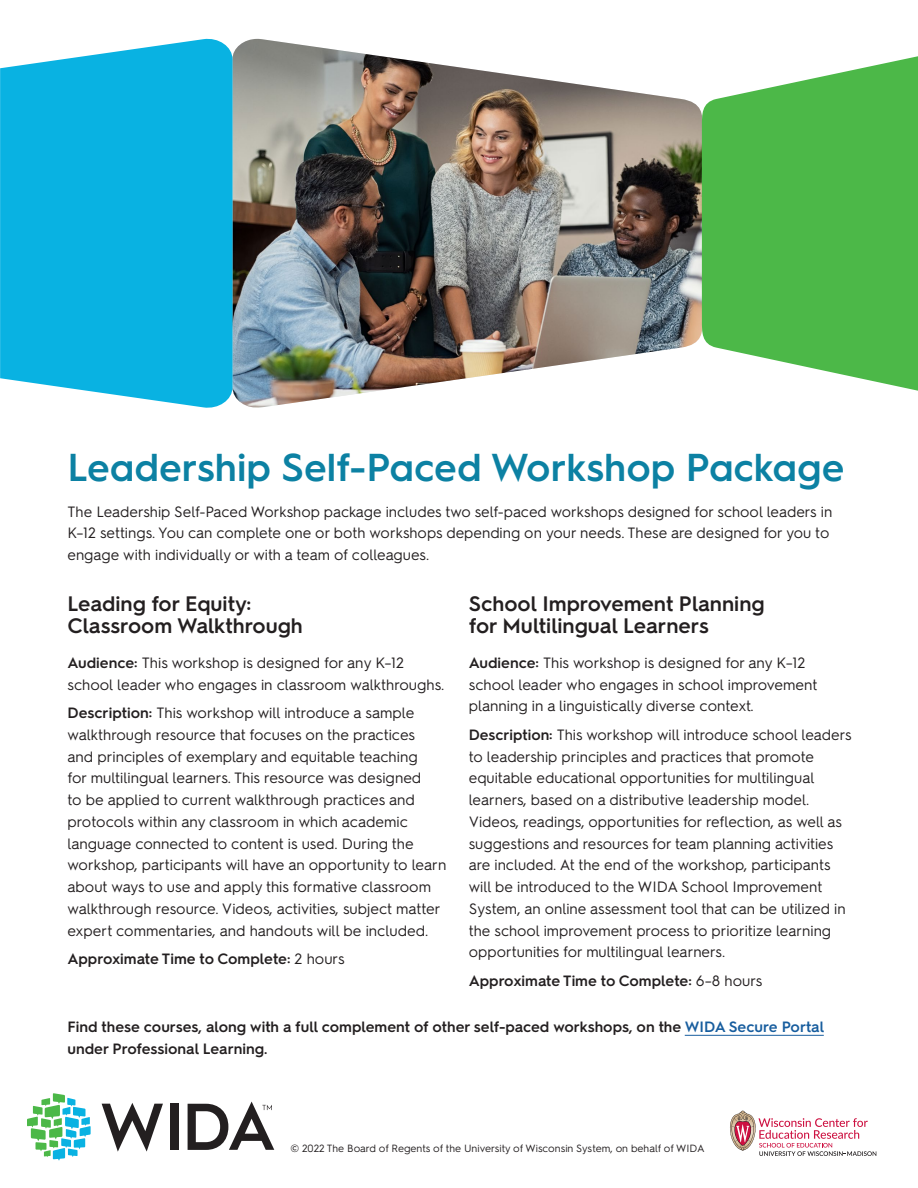
<style>
.page{position:relative;width:918px;height:1188px;background:#fff}
.page>*{position:absolute;margin:0;border:0;box-sizing:border-box;transform-origin:0 0}
.Main_head{font:600 39px "Hurme Geometric Sans 1";color:#0c81a3}
.Body_text{font:600 21px/21.8px "Hurme Geometric Sans 2";color:#231f20}
.Body_text-2{font:15px/21.8px "Hurme Geometric Sans 2";color:#231f20}
.Body_text-3{font:600 15px/21.8px "Hurme Geometric Sans 2";color:#231f20}
.Copyright_line{font:10.5px "Hurme Geometric Sans 2";color:#231f20}
.s1{font-weight:600}
.s2{font-weight:400}
.s3{color:#175d9e}
</style>
<div class="page">
<img style="left:233px;top:39px;width:468px;height:369px">
<svg style="left:0;top:38px;width:233px;height:370px;background:#1cb7e4"></svg>
<svg style="left:701px;top:56px;width:217px;height:335px;background:#65c161"></svg>
<svg style="left:27px;top:1093px;width:64px;height:68px"></svg>
<svg style="left:102px;top:1103px;width:61px;height:49px"></svg>
<div style="left:170px;top:1104px;width:8px;height:46px;background:#231f20"></div>
<svg style="left:188px;top:1102px;width:86px;height:48px"></svg>
<svg style="left:730px;top:1111px;width:146px;height:45px"></svg>
<hr style="left:685px;top:1035px;width:139px;height:1px;background:#175d9e">
<h1 class="Main_head" style="left:68px;top:440px;width:779px">Leadership Self-Paced Workshop Package</h1>
<p class="Body_text-2" style="left:68px;top:500px;width:766px">The Leadership Self-Paced Workshop package includes two self-paced workshops designed for school leaders in<br>K–12 settings. You can complete one or both workshops depending on your needs. These are designed for you to engage with individually or with a team of colleagues.</p>
<p class="Body_text" style="left:68px;top:591px;width:237px">Leading for Equity:<br>Classroom Walkthrough</p>
<p class="Body_text-2" style="left:68px;top:651px;width:379px"><span class="s1">Audience:</span> This workshop is designed for any K–12 school leader who engages in classroom walkthroughs.</p>
<p class="Body_text-2" style="left:68px;top:701px;width:380px"><span class="s1">Description:</span> This workshop will introduce a sample walkthrough resource that focuses on the practices<br>and principles of exemplary and equitable teaching<br>for multilingual learners. This resource was designed<br>to be applied to current walkthrough practices and protocols within any classroom in which academic language connected to content is used. During the workshop, participants will have an opportunity to learn about ways to use and apply this formative classroom walkthrough resource. Videos, activities, subject matter expert commentaries, and handouts will be included.</p>
<p class="Body_text-3" style="left:68px;top:947px;width:279px">Approximate Time to Complete: <span class="s2">2 hours</span></p>
<p class="Body_text" style="left:469px;top:591px;width:298px">School Improvement Planning for Multilingual Learners</p>
<p class="Body_text-2" style="left:469px;top:651px;width:350px"><span class="s1">Audience:</span> This workshop is designed for any K–12 school leader who engages in school improvement planning in a linguistically diverse context.</p>
<p class="Body_text-2" style="left:469px;top:723px;width:384px"><span class="s1">Description:</span> This workshop will introduce school leaders to leadership principles and practices that promote equitable educational opportunities for multilingual learners, based on a distributive leadership model.<br>Videos, readings, opportunities for reflection, as well as suggestions and resources for team planning activities are included. At the end of the workshop, participants will be introduced to the WIDA School Improvement System, an online assessment tool that can be utilized in the school improvement process to prioritize learning opportunities for multilingual learners.</p>
<p class="Body_text-3" style="left:469px;top:969px;width:295px">Approximate Time to Complete: <span class="s2">6–8 hours</span></p>
<p class="Body_text-3" style="left:68px;top:1015px;width:758px">Find these courses, along with a full complement of other self-paced workshops, on the <span class="s3">WIDA Secure Portal </span>under Professional Learning.</p>
<p class="Copyright_line" style="left:291px;top:1141px;width:416px">© 2022 The Board of Regents of the University of Wisconsin System, on behalf of WIDA</p>
</div>
